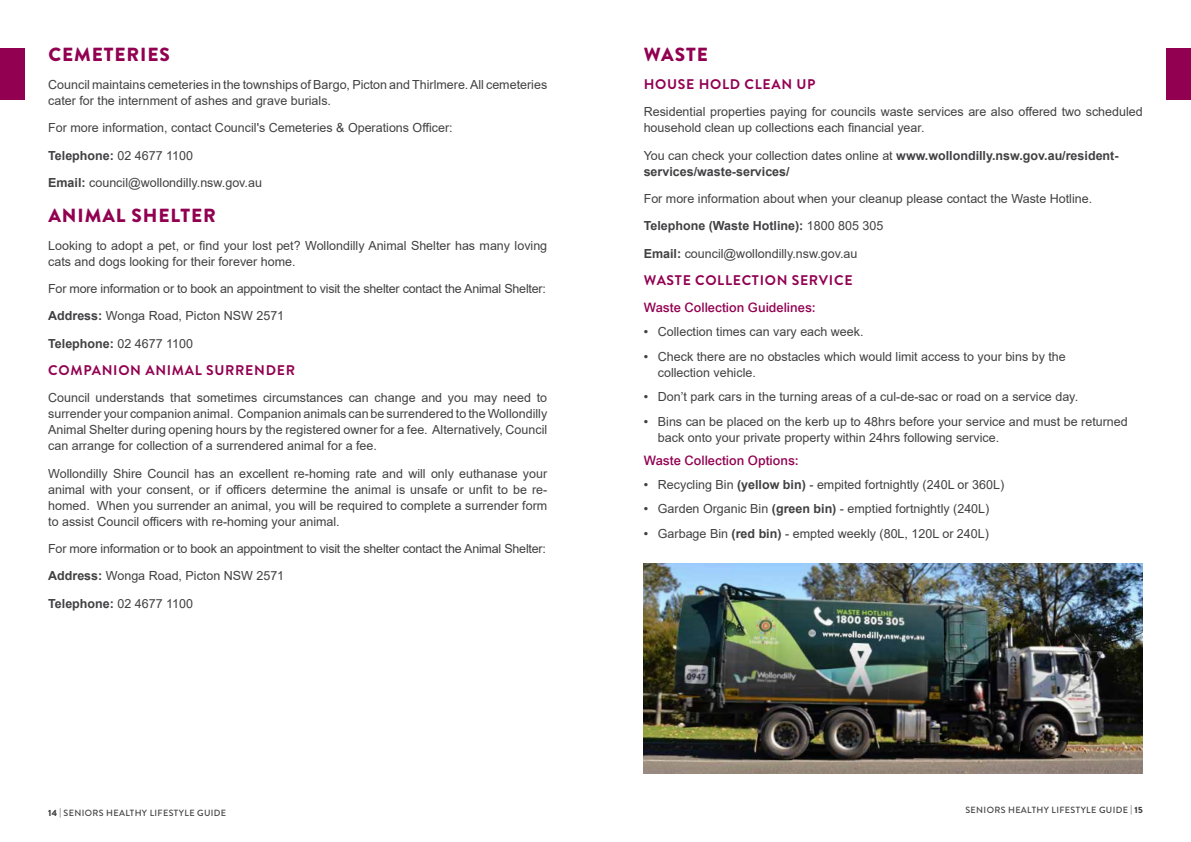
<style>
.page{position:relative;width:1191px;height:842px;background:#fff}
.page>*{position:absolute;margin:0;border:0;box-sizing:border-box;transform-origin:0 0}
.t1{font:900 19px "Brandon Grotesque";letter-spacing:.05em;color:#920051}
.t2{font:700 14px "Brandon Grotesque";letter-spacing:.05em;color:#920051}
.t3{font:500 13px "Arial";color:#920051}
.t4{font:12.5px/16px "Arial";color:#414042}
.t5{font:700 12.5px/16px "Arial";color:#414042}
.t6{font:500 9px "Brandon Grotesque";letter-spacing:.04em;color:#414042}
.s1{font-weight:700}
.s2{font-weight:400}
.s3{font-weight:500}
.s4{font-weight:900}
</style>
<div class="page">
<div style="left:0;top:48px;width:25px;height:51px;background:#920051"></div>
<div style="left:1166px;top:48px;width:25px;height:51px;background:#920051"></div>
<img style="left:644px;top:564px;width:498px;height:210px">
<h1 class="t1" style="left:48px;top:41px;width:123px">CEMETERIES</h1>
<p class="t4" style="left:48px;top:76px;width:500px">Council maintains cemeteries in the townships of Bargo, Picton and Thirlmere. All cemeteries cater for the internment of ashes and grave burials.</p>
<p class="t4" style="left:48px;top:114px;width:406px;line-height:27.3px">For more information, contact Council's Cemeteries &amp; Operations Officer:<br><span class="s1">Telephone:</span> 02 4677 1100<br><span class="s1">Email:</span> council@wollondilly.nsw.gov.au</p>
<h1 class="t1" style="left:48px;top:202px;width:169px">ANIMAL SHELTER</h1>
<p class="t4" style="left:48px;top:237px;width:500px">Looking to adopt a pet, or find your lost pet? Wollondilly Animal Shelter has many loving cats and dogs looking for their forever home.</p>
<p class="t4" style="left:48px;top:275px;width:499px;line-height:27.3px">For more information or to book an appointment to visit the shelter contact the Animal Shelter:<br><span class="s1">Address:</span> Wonga Road, Picton NSW 2571<br><span class="s1">Telephone:</span> 02 4677 1100</p>
<p class="t2" style="left:48px;top:360px;width:248px">COMPANION ANIMAL SURRENDER</p>
<p class="t4" style="left:48px;top:390px;width:500px;text-align:justify">Council understands that sometimes circumstances can change and you may need to surrender your companion animal. Companion animals can be surrendered to the Wollondilly Animal Shelter during opening hours by the registered owner for a fee. Alternatively, Council can arrange for collection of a surrendered animal for a fee.</p>
<p class="t4" style="left:48px;top:465px;width:500px;text-align:justify">Wollondilly Shire Council has an excellent re-homing rate and will only euthanase your animal with your consent, or if officers determine the animal is unsafe or unfit to be re&shy;homed. When you surrender an animal, you will be required to complete a surrender form to assist Council officers with re-homing your animal.</p>
<p class="t4" style="left:48px;top:535px;width:499px;line-height:27.3px">For more information or to book an appointment to visit the shelter contact the Animal Shelter:<br><span class="s1">Address:</span> Wonga Road, Picton NSW 2571<br><span class="s1">Telephone:</span> 02 4677 1100</p>
<h1 class="t1" style="left:644px;top:41px;width:66px">WASTE</h1>
<p class="t2" style="left:644px;top:74px;width:173px">HOUSE HOLD CLEAN UP</p>
<p class="t4" style="left:643px;top:104px;width:500px">Residential properties paying for councils waste services are also offered two scheduled household clean up collections each financial year.</p>
<p class="t5" style="left:643px;top:147px;width:476px"><span class="s2">You can check your collection dates online at</span> www.wollondilly.nsw.gov.au/resident&shy;services/waste-services/</p>
<p class="t4" style="left:643px;top:185px;width:450px;line-height:27.3px">For more information about when your cleanup please contact the Waste Hotline.<br><span class="s1">Telephone (Waste Hotline):</span> 1800 805 305<br><span class="s1">Email:</span> council@wollondilly.nsw.gov.au</p>
<p class="t2" style="left:644px;top:270px;width:210px">WASTE COLLECTION SERVICE</p>
<p class="t3" style="left:643px;top:300px;width:174px">Waste Collection Guidelines:</p>
<p class="t4" style="left:643px;top:324px;width:221px"><span class="s3">•</span> Collection times can vary each week.</p>
<p class="t4" style="left:658px;top:348px;width:409px;text-indent:-14px"><span class="s3">•</span> Check there are no obstacles which would limit access to your bins by the collection vehicle.</p>
<p class="t4" style="left:643px;top:389px;width:436px"><span class="s3">•</span> Don’t park cars in the turning areas of a cul-de-sac or road on a service day.</p>
<p class="t4" style="left:658px;top:413px;width:471px;text-indent:-14px"><span class="s3">•</span> Bins can be placed on the kerb up to 48hrs before your service and must be returned back onto your private property within 24hrs following service.</p>
<p class="t3" style="left:643px;top:453px;width:157px">Waste Collection Options:</p>
<p class="t4" style="left:643px;top:476px;width:362px"><span class="s3">•</span> Recycling Bin <span class="s1">(yellow bin)</span> - empited fortnightly (240L or 360L)</p>
<p class="t4" style="left:643px;top:501px;width:347px"><span class="s3">•</span> Garden Organic Bin <span class="s1">(green bin)</span> - emptied fortnightly (240L)</p>
<p class="t4" style="left:643px;top:525px;width:347px"><span class="s3">•</span> Garbage Bin <span class="s1">(red bin)</span> - empted weekly (80L, 120L or 240L)</p>
<p class="t6" style="left:48px;top:807px;width:179px"><span class="s4">14</span> | SENIORS HEALTHY LIFESTYLE GUIDE</p>
<p class="t6" style="left:965px;top:803px;width:179px">SENIORS HEALTHY LIFESTYLE GUIDE | <span class="s4">15</span></p>
</div>
